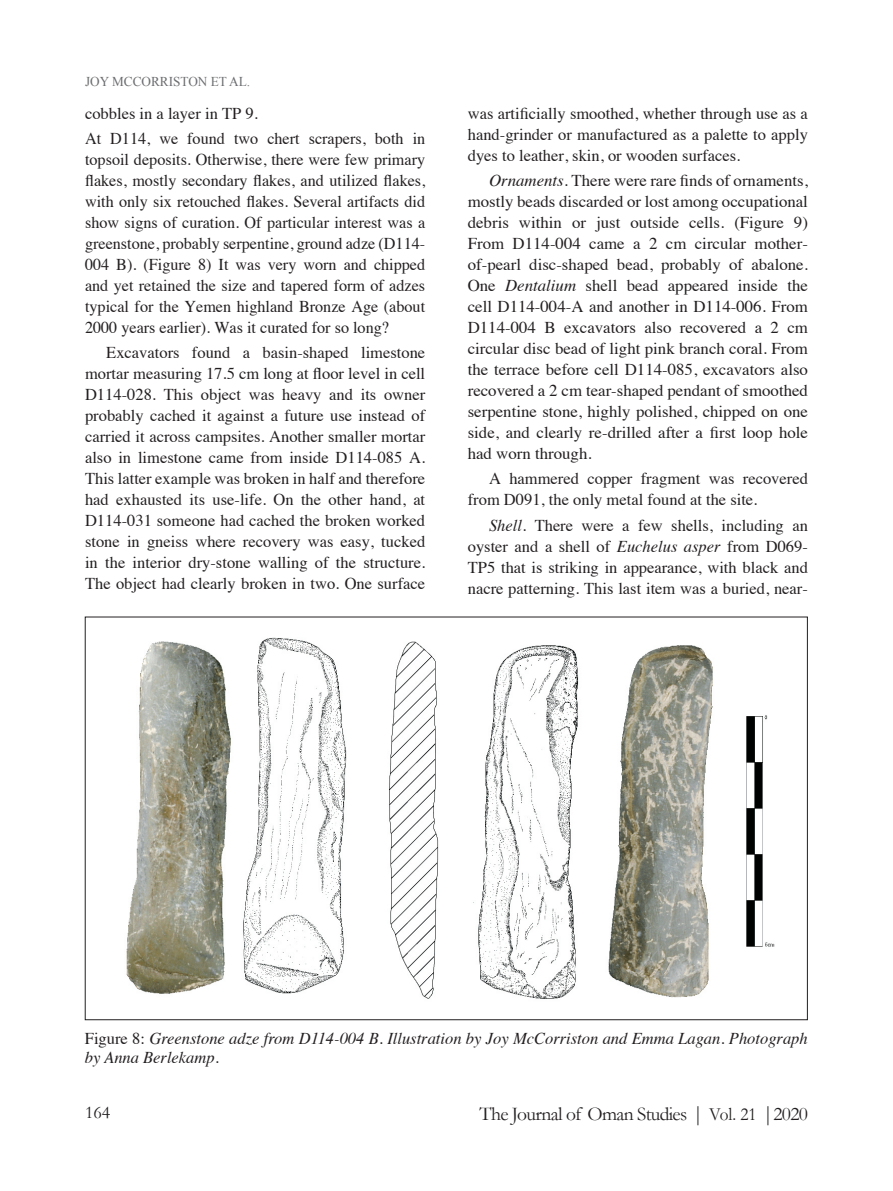
<style>
.page{position:relative;width:893px;height:1191px;background:#fff}
.page>*{position:absolute;margin:0;border:0;box-sizing:border-box;transform-origin:0 0}
.t1{font:19.5px "Garamond";letter-spacing:-.035em;color:#231f20}
.t2{font:18px "Garamond";color:#231f20}
.t3{font:16.5px/21px "Times";color:#231f20;text-align:justify}
.t4{font:italic 16.5px/19.5px "Times";color:#231f20}
.t5{font:13.5px "Times New Roman";color:#6c6d70}
.s1{font-style:italic}
.s2{font-style:normal}
.s3{font-size:21px}
.s4{font-size:18.6px}
</style>
<div class="page">
<img style="left:126px;top:637px;width:649px;height:362px">
<p class="t5" style="left:85px;top:72px;width:66px">JOY MCCORRISTON</p>
<p class="t5" style="left:211px;top:72px;width:41px">ET AL.</p>
<p class="t3" style="left:85px;top:99px;width:342px;line-height:25.2px">cobbles in a layer in TP 9.<br>At D114, we found two chert scrapers, both in</p>
<p class="t3" style="left:85px;top:147px;width:342px">topsoil deposits. Otherwise, there were few primary flakes, mostly secondary flakes, and utilized flakes, with only six retouched flakes. Several artifacts did show signs of curation. Of particular interest was a greenstone, probably serpentine, ground adze (D114- 004 B). (Figure 8) It was very worn and chipped and yet retained the size and tapered form of adzes typical for the Yemen highland Bronze Age (about 2000 years earlier). Was it curated for so long?</p>
<p class="t3" style="left:85px;top:341px;width:342px;text-indent:21px">Excavators found a basin-shaped limestone mortar measuring 17.5 cm long at floor level in cell D114-028. This object was heavy and its owner probably cached it against a future use instead of carried it across campsites. Another smaller mortar also in limestone came from inside D114-085 A.<br>This latter example was broken in half and therefore had exhausted its use-life. On the other hand, at D114-031 someone had cached the broken worked stone in gneiss where recovery was easy, tucked in the interior dry-stone walling of the structure.<br>The object had clearly broken in two. One surface</p>
<p class="t3" style="left:468px;top:101px;width:342px">was artificially smoothed, whether through use as a hand-grinder or manufactured as a palette to apply dyes to leather, skin, or wooden surfaces.</p>
<p class="t3" style="left:468px;top:168px;width:342px;text-indent:21px"><span class="s1">Ornaments.</span> There were rare finds of ornaments, mostly beads discarded or lost among occupational debris within or just outside cells. (Figure 9)<br>From D114-004 came a 2 cm circular mother&shy;of-pearl disc-shaped bead, probably of abalone.<br>One <span class="s1">Dentalium</span> shell bead appeared inside the cell D114-004-A and another in D114-006. From D114-004 B excavators also recovered a 2 cm circular disc bead of light pink branch coral. From the terrace before cell D114-085, excavators also recovered a 2 cm tear-shaped pendant of smoothed serpentine stone, highly polished, chipped on one side, and clearly re-drilled after a first loop hole had worn through.</p>
<p class="t3" style="left:468px;top:467px;width:342px;text-indent:21px">A hammered copper fragment was recovered from D091, the only metal found at the site.</p>
<p class="t3" style="left:468px;top:513px;width:342px;text-indent:21px"><span class="s1">Shell.</span> There were a few shells, including an oyster and a shell of <span class="s1">Euchelus asper</span> from D069- TP5 that is striking in appearance, with black and nacre patterning. This last item was a buried, near-</p>
<p class="t4" style="left:85px;top:1027px;width:724px"><span class="s2">Figure 8:</span> Greenstone adze from D114-004 B. Illustration by Joy McCorriston and Emma Lagan. Photograph by Anna Berlekamp.</p>
<p class="t2" style="left:85px;top:1101px;width:27px">164</p>
<p class="t1" style="left:479px;top:1101px;width:330px">The Journal of Oman Studies <span class="s3">|</span> <span class="s4">Vol. 21</span> <span class="s3">|</span>2020</p>
</div>
